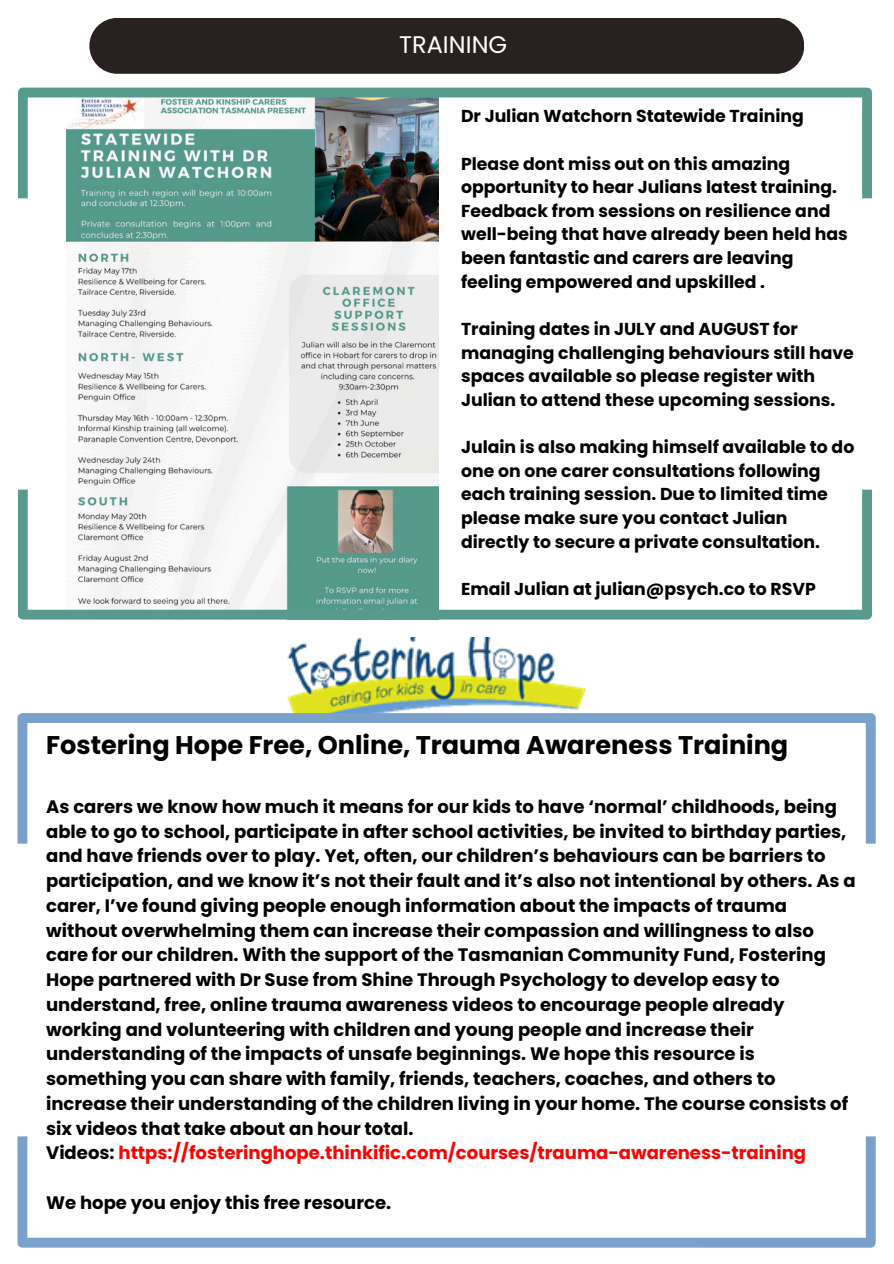
<style>
.page{position:relative;width:894px;height:1264px;background:#fff}
.page>*{position:absolute;margin:0;border:0;box-sizing:border-box;transform-origin:0 0}
.t1{font:700 25.5px "Poppins";color:#000}
.t2{font:24px "Poppins";color:#fff}
.t3{font:700 18px/24.8px "Poppins";color:#000}
.t4{font:700 17.25px/23.7px "Poppins";color:#000}
.s1{color:#f00}
</style>
<div class="page">
<svg style="left:862px;top:175px;width:10px;height:24px"></svg>
<img style="left:287px;top:637px;width:299px;height:76px">
<svg style="left:17px;top:713px;width:858px;height:130px"></svg>
<svg style="left:17px;top:1136px;width:858px;height:111px"></svg>
<img style="left:66px;top:198px;width:372px;height:291px">
<svg style="left:18px;top:489px;width:853px;height:130px"></svg>
<svg style="left:18px;top:88px;width:853px;height:110px"></svg>
<div style="left:89px;top:18px;width:715px;height:56px;background:#292120;border-radius:28px"></div>
<h3 class="t2" style="left:399px;top:28px;width:109px">TRAINING</h3>
<h3 class="t4" style="left:461px;top:104px;width:344px">Dr Julian Watchorn Statewide Training</h3>
<h3 class="t4" style="left:461px;top:152px;width:388px">Please dont miss out on this amazing opportunity to hear Julians latest training.<br>Feedback from sessions on resilience and well-being that have already been held has been fantastic and carers are leaving feeling empowered and upskilled .</h3>
<p class="t4" style="left:461px;top:317px;width:394px">Training dates in JULY and AUGUST for managing challenging behaviours still have spaces available so please register with Julian to attend these upcoming sessions.</p>
<p class="t4" style="left:461px;top:435px;width:394px">Julain is also making himself available to do one on one carer consultations following each training session. Due to limited time please make sure you contact Julian directly to secure a private consultation.</p>
<p class="t4" style="left:461px;top:577px;width:356px">Email Julian at julian@psych.co to RSVP</p>
<p class="t1" style="left:46px;top:727px;width:743px">Fostering Hope Free, Online, Trauma Awareness Training</p>
<p class="t3" style="left:46px;top:794px;width:810px">As carers we know how much it means for our kids to have ‘normal’ childhoods, being able to go to school, participate in after school activities, be invited to birthday parties, and have friends over to play. Yet, often, our children’s behaviours can be barriers to participation, and we know it’s not their fault and it’s also not intentional by others. As a carer, I’ve found giving people enough information about the impacts of trauma without overwhelming them can increase their compassion and willingness to also care for our children. With the support of the Tasmanian Community Fund, Fostering Hope partnered with Dr Suse from Shine Through Psychology to develop easy to understand, free, online trauma awareness videos to encourage people already working and volunteering with children and young people and increase their understanding of the impacts of unsafe beginnings. We hope this resource is something you can share with family, friends, teachers, coaches, and others to increase their understanding of the children living in your home. The course consists of six videos that take about an hour total.<br>Videos: <span class="s1">https://fosteringhope.thinkific.com/courses/trauma-awareness-training</span></p>
<h3 class="t3" style="left:46px;top:1190px;width:346px">We hope you enjoy this free resource.</h3>
</div>
